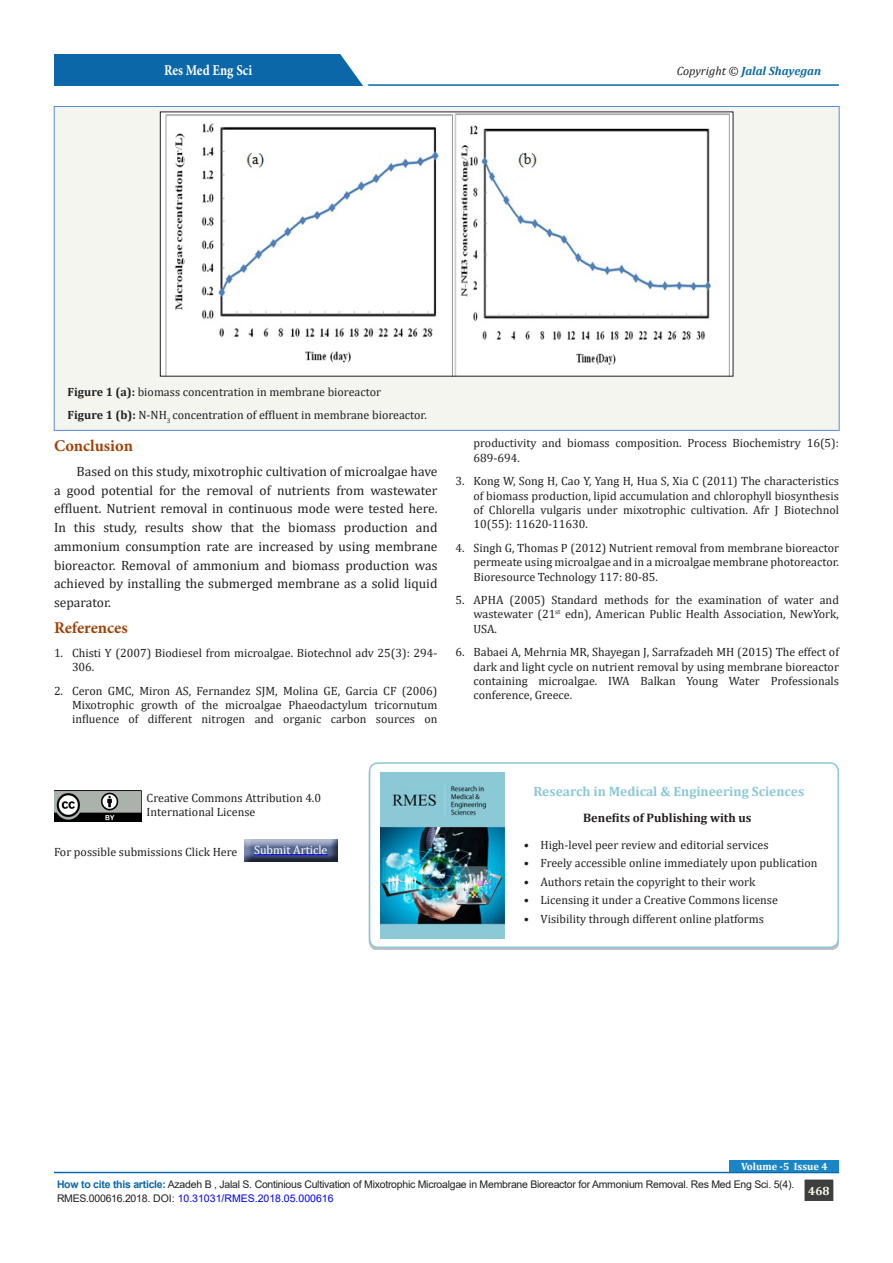
<style>
.page{position:relative;width:893px;height:1263px;background:#fff}
.page>*{position:absolute;margin:0;border:0;box-sizing:border-box;transform-origin:0 0}
.t1{font:700 16.5px "Minion Pro";letter-spacing:-.005em;color:#a14307}
.t2{font:700 15px "Minion Pro";color:#fff;scale:.86 1}
.t3{font:13.5px/18.8px "Cambria";color:#231f20;text-align:justify}
.t4{font:700 13.5px "Cambria";color:#8bc9d6}
.t5{font:700 12.3px "Cambria";color:#231f20}
.t6{font:12px/14.4px "Cambria";color:#231f20;text-align:justify}
.t7{font:italic 700 12px "Cambria";color:#0b67a8}
.t8{font:12px "Cambria";color:#fff}
.t9{font:700 12px "Cambria";color:#fffdee}
.t10{font:10.5px/13.5px "Arial";letter-spacing:-.025em;color:#231f20}
.t11{font:700 10.5px "Cambria";color:#fff}
.s1{font-weight:400;color:#231f20}
.s2{font-weight:700}
.s3{font-weight:700;color:#0b67a8}
.s4{color:#00f}
</style>
<div class="page">
<hr style="left:206px;top:84px;width:633px;height:2px;background:#0b67a8">
<div style="left:54px;top:54px;width:308px;height:32px;background:#0b67a8"></div>
<svg style="left:340px;top:54px;width:34px;height:32px"></svg>
<hr style="left:54px;top:1172px;width:785px;height:1px;background:#0b67a8">
<div style="left:804px;top:1179px;width:30px;height:22px;background:#3e3e3f"></div>
<div style="left:804px;top:1179px;width:30px;height:23px;border:1px solid #fff"></div>
<div style="left:730px;top:1160px;width:109px;height:12px;background:#1b86c6"></div>
<div style="left:243px;top:839px;width:97px;height:23px;background:#231f20;opacity:.75"></div>
<hr style="left:254px;top:854px;width:73px;height:1px;background:#00f">
<img style="left:54px;top:790px;width:88px;height:31px">
<div style="left:369px;top:762px;width:470px;height:186px;border:2px solid #8bc9d6;border-radius:9px"></div>
<img style="left:380px;top:772px;width:125px;height:166px">
<div style="left:54px;top:106px;width:785px;height:324px;background:#f5f5f0"></div>
<img style="left:162px;top:114px;width:569px;height:260px">
<p class="t2" style="left:164px;top:60px;width:104px">Res Med Eng Sci</p>
<p class="t7" style="left:677px;top:62px;width:146px"><span class="s1">Copyright ©</span> Jalal Shayegan</p>
<p class="t6" style="left:68px;top:380px;width:361px;line-height:23.4px"><span class="s2">Figure 1 (a):</span> biomass concentration in membrane bioreactor<br><span class="s2">Figure 1 (b):</span> N-NH<sub>3</sub> concentration of effluent in membrane bioreactor.</p>
<p class="t1" style="left:54px;top:434px;width:81px">Conclusion</p>
<p class="t3" style="left:54px;top:462px;width:385px;text-indent:22px">Based on this study, mixotrophic cultivation of microalgae have a good potential for the removal of nutrients from wastewater effluent. Nutrient removal in continuous mode were tested here.<br>In this study, results show that the biomass production and ammonium consumption rate are increased by using membrane bioreactor. Removal of ammonium and biomass production was achieved by installing the submerged membrane as a solid liquid separator.</p>
<p class="t1" style="left:54px;top:616px;width:75px">References</p>
<p class="t6" style="left:72px;top:645px;width:367px;text-indent:-18px">1. Chisti Y (2007) Biodiesel from microalgae. Biotechnol adv 25(3): 294-<br>306.</p>
<p class="t6" style="left:72px;top:683px;width:367px;text-indent:-18px">2. Ceron GMC, Miron AS, Fernandez SJM, Molina GE, Garcia CF (2006)<br>Mixotrophic growth of the microalgae Phaeodactylum tricornutum influence of different nitrogen and organic carbon sources on</p>
<p class="t6" style="left:473px;top:436px;width:367px">productivity and biomass composition. Process Biochemistry 16(5):<br>689-694.</p>
<p class="t6" style="left:473px;top:474px;width:367px;text-indent:-18px">3. Kong W, Song H, Cao Y, Yang H, Hua S, Xia C (2011) The characteristics of biomass production, lipid accumulation and chlorophyll biosynthesis of Chlorella vulgaris under mixotrophic cultivation. Afr J Biotechnol 10(55): 11620-11630.</p>
<p class="t6" style="left:473px;top:540px;width:367px;text-indent:-18px">4. Singh G, Thomas P (2012) Nutrient removal from membrane bioreactor permeate using microalgae and in a microalgae membrane photoreactor.<br>Bioresource Technology 117: 80-85.</p>
<p class="t6" style="left:473px;top:593px;width:367px;text-indent:-18px">5. APHA (2005) Standard methods for the examination of water and wastewater (21<sup>st</sup> edn), American Public Health Association, NewYork, USA.</p>
<p class="t6" style="left:473px;top:645px;width:367px;text-indent:-18px">6. Babaei A, Mehrnia MR, Shayegan J, Sarrafzadeh MH (2015) The effect of dark and light cycle on nutrient removal by using membrane bioreactor containing microalgae. IWA Balkan Young Water Professionals conference, Greece.</p>
<p class="t6" style="left:147px;top:790px;width:176px">Creative Commons Attribution 4.0<br>International License</p>
<p class="t6" style="left:54px;top:844px;width:185px">For possible submissions Click Here</p>
<p class="t8" style="left:254px;top:843px;width:75px">Submit Article</p>
<p class="t4" style="left:534px;top:782px;width:272px">Research in Medical &amp; Engineering Sciences</p>
<p class="t5" style="left:583px;top:809px;width:170px">Benefits of Publishing with us</p>
<p class="t6" style="left:524px;top:837px;width:246px">• High-level peer review and editorial services</p>
<p class="t6" style="left:524px;top:856px;width:295px">• Freely accessible online immediately upon publication</p>
<p class="t6" style="left:524px;top:874px;width:233px">• Authors retain the copyright to their work</p>
<p class="t6" style="left:524px;top:893px;width:255px">• Licensing it under a Creative Commons license</p>
<p class="t6" style="left:524px;top:911px;width:242px">• Visibility through different online platforms</p>
<p class="t11" style="left:741px;top:1159px;width:88px">Volume -5 Issue 4</p>
<p class="t10" style="left:57px;top:1178px;width:739px"><span class="s3">How to cite this article:</span> Azadeh B , Jalal S. Continious Cultivation of Mixotrophic Microalgae in Membrane Bioreactor for Ammonium Removal. Res Med Eng Sci. 5(4).<br>RMES.000616.2018. DOI: <span class="s4">10.31031/RMES.2018.05.000616</span></p>
<p class="t9" style="left:808px;top:1182px;width:23px">468</p>
</div>
